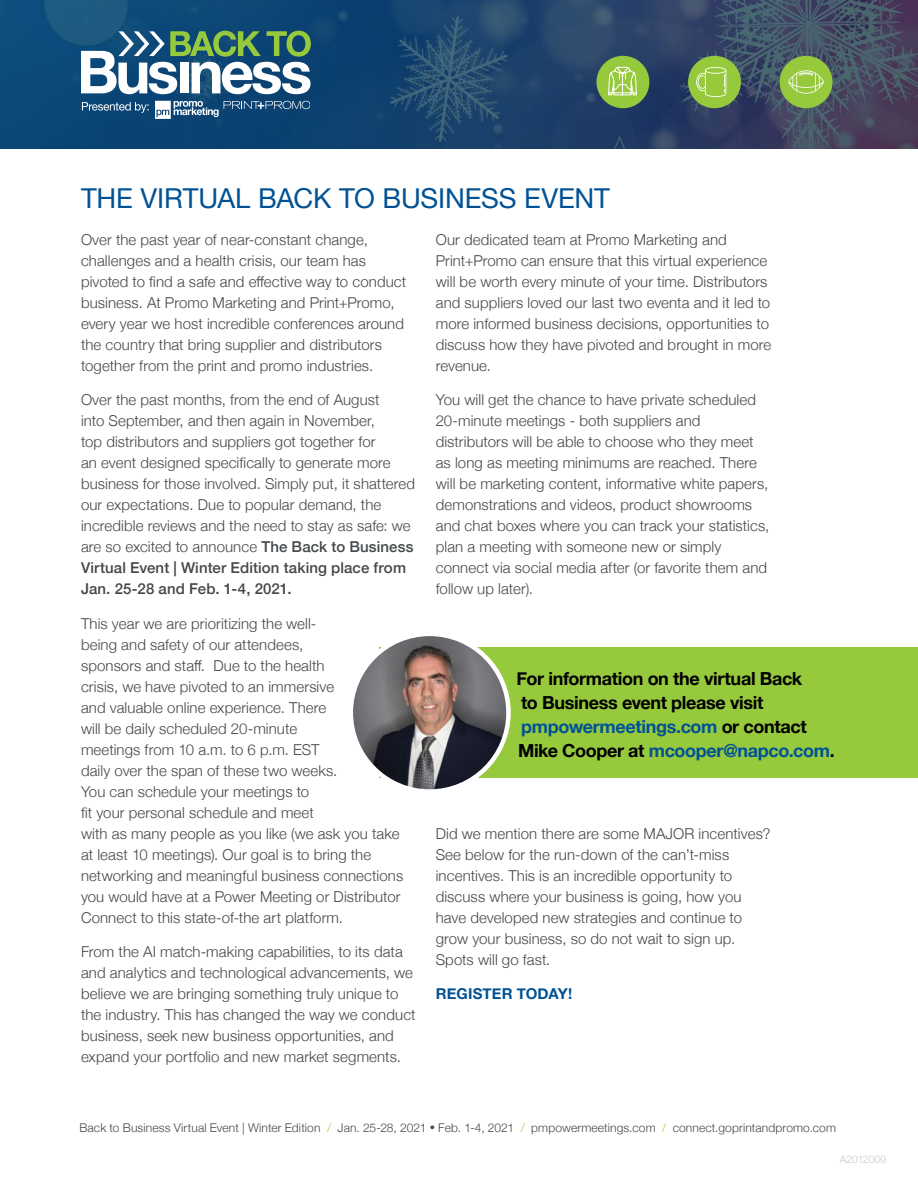
<style>
.page{position:relative;width:918px;height:1188px;background:#fff}
.page>*{position:absolute;margin:0;border:0;box-sizing:border-box;transform-origin:0 0}
.t1{font:27.45px "Helvetica Neue";letter-spacing:-.005em;color:#005295}
.t2{font:700 18px/24px "Helvetica Neue";letter-spacing:-.02em;color:#000}
.t3{font:300 15px/21px "Helvetica Neue";letter-spacing:.005em;color:#43474a}
.t4{font:700 15px "Helvetica Neue";letter-spacing:.01em;color:#005295}
.t5{font:300 12px "Helvetica Neue";letter-spacing:.01em;color:#43474a}
.t6{font:300 10.5px "Helvetica Neue";letter-spacing:-.01em;color:#c7c8ca}
.s1{font-weight:500}
.s2{color:#005295}
.s3{color:#97c93d}
.s4{font-size:10.5px}
</style>
<div class="page">
<img style="left:0;top:0;width:918px;height:148px">
<svg style="left:81px;top:31px;width:230px;height:63px"></svg>
<svg style="left:82px;top:102px;width:67px;height:11px"></svg>
<svg style="left:155px;top:101px;width:155px;height:17px"></svg>
<div style="left:379px;top:648px;width:539px;height:130px;background:#97c93d"></div>
<img style="left:351px;top:634px;width:157px;height:158px;border-radius:79px">
<div style="left:349px;top:632px;width:162px;height:162px;border:4px solid #fff;border-radius:50%"></div>
<div style="left:597px;top:56px;width:52px;height:52px;background:#97c93d;border-radius:50%"></div>
<div style="left:688px;top:56px;width:53px;height:52px;background:#97c93d;border-radius:50%"></div>
<svg style="left:696px;top:67px;width:30px;height:30px"></svg>
<div style="left:780px;top:56px;width:52px;height:52px;background:#97c93d;border-radius:50%"></div>
<svg style="left:608px;top:66px;width:29px;height:30px"></svg>
<svg style="left:788px;top:70px;width:36px;height:24px"></svg>
<h1 class="t1" style="left:81px;top:179px;width:530px">THE VIRTUAL BACK TO BUSINESS EVENT</h1>
<p class="t3" style="left:81px;top:228px;width:327px">Over the past year of near-constant change, challenges and a health crisis, our team has pivoted to find a safe and effective way to conduct business. At Promo Marketing and Print+Promo, every year we host incredible conferences around the country that bring supplier and distributors together from the print and promo industries.</p>
<p class="t3" style="left:81px;top:388px;width:336px">Over the past months, from the end of August<br>into September, and then again in November,<br>top distributors and suppliers got together for<br>an event designed specifically to generate more business for those involved. Simply put, it shattered our expectations. Due to popular demand, the incredible reviews and the need to stay as safe: we are so excited to announce <span class="s1">The Back to Business Virtual Event | Winter Edition taking place from Jan. 25-28 and Feb. 1-4, 2021.</span></p>
<p class="t3" style="left:81px;top:612px;width:324px">This year we are prioritizing the well-<br>being and safety of our attendees,<br>sponsors and staff. Due to the health<br>crisis, we have pivoted to an immersive<br>and valuable online experience. There<br>will be daily scheduled 20-minute<br>meetings from 10 a.m. to 6 p.m. EST<br>daily over the span of these two weeks.<br>You can schedule your meetings to<br>fit your personal schedule and meet<br>with as many people as you like (we ask you take at least 10 meetings). Our goal is to bring the networking and meaningful business connections you would have at a Power Meeting or Distributor Connect to this state-of-the art platform.</p>
<p class="t3" style="left:81px;top:940px;width:336px">From the AI match-making capabilities, to its data and analytics and technological advancements, we believe we are bringing something truly unique to the industry. This has changed the way we conduct business, seek new business opportunities, and expand your portfolio and new market segments.</p>
<p class="t3" style="left:436px;top:228px;width:337px">Our dedicated team at Promo Marketing and Print+Promo can ensure that this virtual experience will be worth every minute of your time. Distributors and suppliers loved our last two eventa and it led to more informed business decisions, opportunities to discuss how they have pivoted and brought in more revenue.</p>
<p class="t3" style="left:436px;top:388px;width:335px">You will get the chance to have private scheduled 20-minute meetings - both suppliers and distributors will be able to choose who they meet as long as meeting minimums are reached. There will be marketing content, informative white papers, demonstrations and videos, product showrooms and chat boxes where you can track your statistics, plan a meeting with someone new or simply connect via social media after (or favorite them and follow up later).</p>
<p class="t2" style="left:517px;top:668px;width:320px">For information on the virtual Back<br>to Business event please visit <span class="s2">pmpowermeetings.com</span> or contact Mike Cooper at <span class="s2">mcooper@napco.com</span>.</p>
<p class="t3" style="left:436px;top:822px;width:336px">Did we mention there are some MAJOR incentives?<br>See below for the run-down of the can’t-miss incentives. This is an incredible opportunity to discuss where your business is going, how you have developed new strategies and continue to grow your business, so do not wait to sign up.<br>Spots will go fast.</p>
<p class="t4" style="left:436px;top:982px;width:138px">REGISTER TODAY!</p>
<p class="t5" style="left:80px;top:1118px;width:758px">Back to Business Virtual Event | Winter Edition <span class="s3">/</span> Jan. 25-28, 2021 <span class="s4">•</span> Feb. 1-4, 2021 <span class="s3">/</span> pmpowermeetings.com <span class="s3">/</span> connect.goprintandpromo.com</p>
<p class="t6" style="left:840px;top:1151px;width:48px">A2012009</p>
</div>
